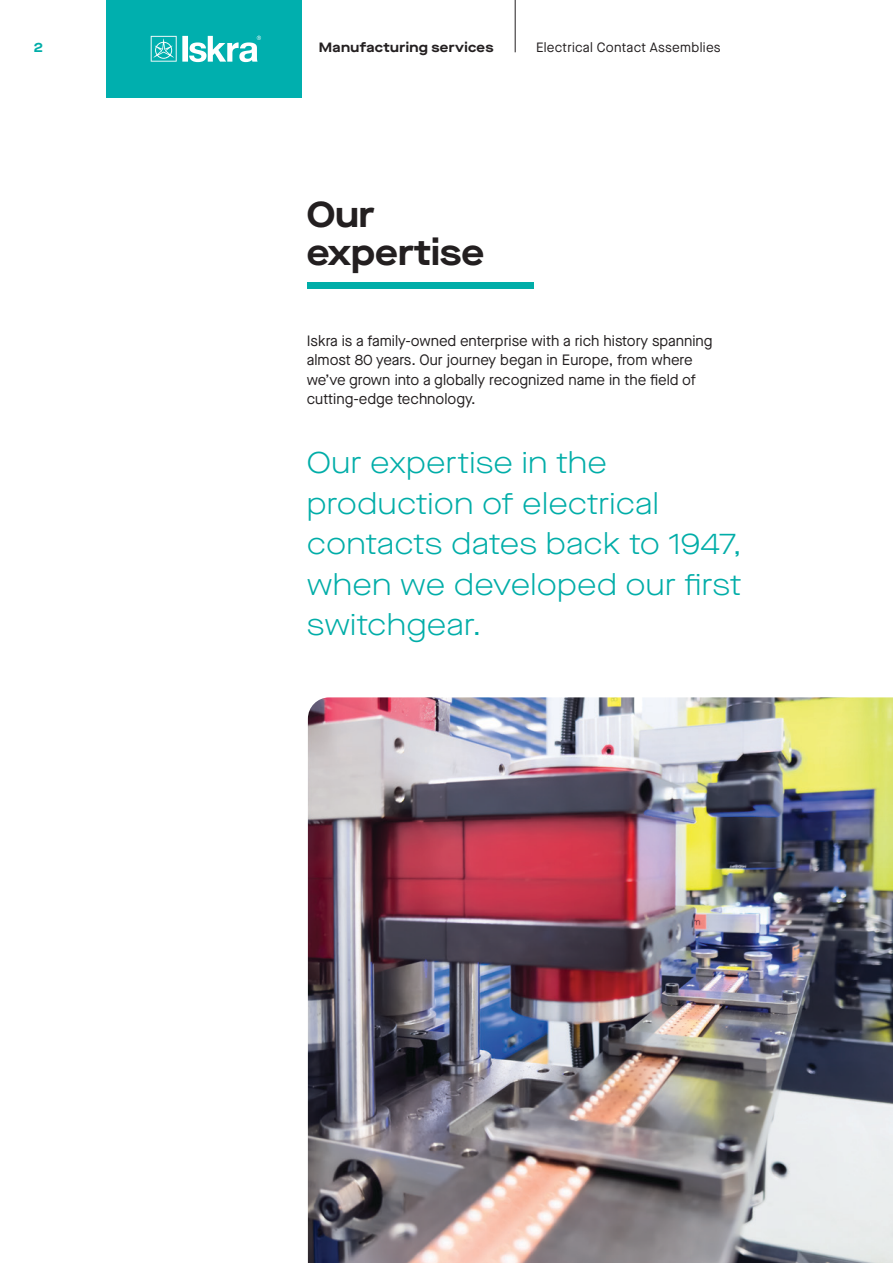
<style>
.page{position:relative;width:893px;height:1263px;background:#fff}
.page>*{position:absolute;margin:0;border:0;box-sizing:border-box;transform-origin:0 0}
.t1{font:700 expanded 36px "Maison Neue";color:#231f20}
.t2{font:300 expanded 30px/40.5px "Maison Neue";letter-spacing:.005em;color:#00ada8}
.t3{font:15px/19.5px "Maison Neue";color:#231f20}
.t4{font:13.5px "Maison Neue";letter-spacing:.02em;color:#231f20}
.t5{font:700 expanded 13.5px "Maison Neue";letter-spacing:.025em;color:#231f20}
.t6{font:700 expanded 13.5px "Maison Neue";color:#00ada8}
</style>
<div class="page">
<hr style="left:515px;top:0;width:1px;height:52px;background:#231f20">
<div style="left:307px;top:283px;width:227px;height:6px;background:#00ada8"></div>
<img style="left:308px;top:697px;width:585px;height:566px">
<div style="left:106px;top:0;width:196px;height:98px;background:#00afae"></div>
<svg style="left:151px;top:36px;width:110px;height:26px"></svg>
<p class="t6" style="left:34px;top:38px;width:11px">2</p>
<p class="t5" style="left:319px;top:38px;width:176px">Manufacturing services</p>
<p class="t4" style="left:536px;top:39px;width:186px">Electrical Contact Assemblies</p>
<p class="t1" style="left:307px;top:189px;width:69px">Our</p>
<p class="t1" style="left:307px;top:226px;width:179px">expertise</p>
<p class="t3" style="left:307px;top:331px;width:407px">Iskra is a family-owned enterprise with a rich history spanning almost 80 years. Our journey began in Europe, from where we’ve grown into a globally recognized name in the field of cutting-edge technology.</p>
<p class="t2" style="left:307px;top:442px;width:436px">Our expertise in the production of electrical contacts dates back to 1947, when we developed our first switchgear.</p>
</div>
